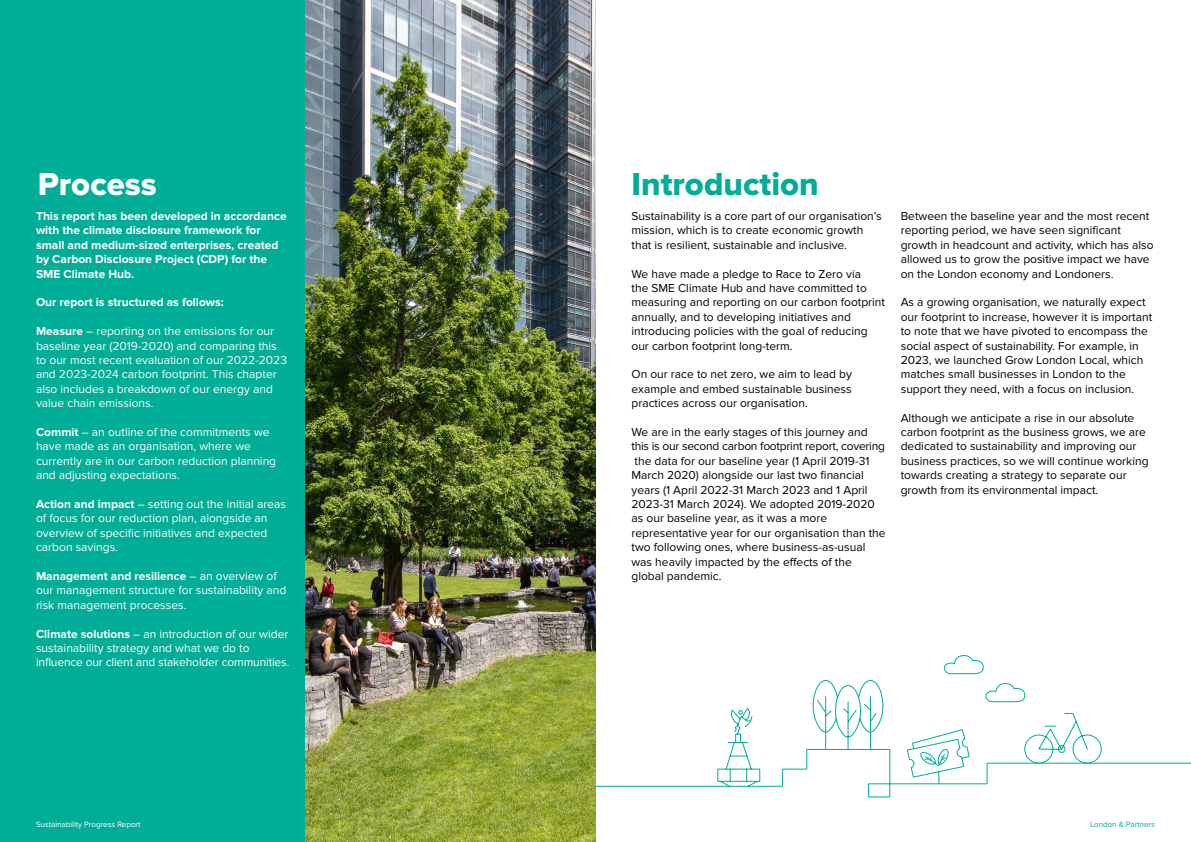
<style>
.page{position:relative;width:1191px;height:842px;background:#fff}
.page>*{position:absolute;margin:0;border:0;box-sizing:border-box;transform-origin:0 0}
.t1{font:33px "Proxima Nova Extrabld";color:#00ad97}
.t2{font:33px "Proxima Nova Extrabld";color:#fff}
.t3{font:12px/14.4px "Proxima Nova";color:#000}
.t4{font:12px/14.4px "Proxima Nova";color:#fff}
.t5{font:700 12px/14.4px "Proxima Nova";color:#fff}
.t6{font:8px "Proxima Nova";color:#fff}
.t7{font:8px "Proxima Nova";color:#00ad97}
.s1{font-weight:700}
</style>
<div class="page">
<div style="left:0;top:0;width:305px;height:842px;background:#00ad97"></div>
<svg style="left:730px;top:680px;width:350px;height:50px"></svg>
<svg style="left:595px;top:730px;width:596px;height:68px"></svg>
<svg style="left:943px;top:655px;width:83px;height:64px"></svg>
<img style="left:305px;top:0;width:290px;height:842px">
<h1 class="t2" style="left:38px;top:165px;width:121px">Process</h1>
<p class="t5" style="left:36px;top:209px;width:252px">This report has been developed in accordance with the climate disclosure framework for small and medium-sized enterprises, created by Carbon Disclosure Project (CDP) for the SME Climate Hub.</p>
<p class="t5" style="left:36px;top:295px;width:189px">Our report is structured as follows:</p>
<p class="t4" style="left:36px;top:324px;width:252px"><span class="s1">Measure</span> – reporting on the emissions for our baseline year (2019-2020) and comparing this to our most recent evaluation of our 2022-2023 and 2023-2024 carbon footprint. This chapter also includes a breakdown of our energy and value chain emissions.</p>
<p class="t4" style="left:36px;top:425px;width:242px"><span class="s1">Commit</span> – an outline of the commitments we have made as an organisation, where we currently are in our carbon reduction planning and adjusting expectations.</p>
<p class="t4" style="left:36px;top:497px;width:251px"><span class="s1">Action and impact</span> – setting out the initial areas of focus for our reduction plan, alongside an overview of specific initiatives and expected carbon savings.</p>
<p class="t4" style="left:36px;top:569px;width:252px"><span class="s1">Management and resilience</span> – an overview of our management structure for sustainability and risk management processes.</p>
<p class="t4" style="left:36px;top:626px;width:255px"><span class="s1">Climate solutions</span> – an introduction of our wider sustainability strategy and what we do to influence our client and stakeholder communities.</p>
<h1 class="t1" style="left:631px;top:165px;width:189px">Introduction</h1>
<p class="t3" style="left:631px;top:209px;width:252px">Sustainability is a core part of our organisation’s mission, which is to create economic growth that is resilient, sustainable and inclusive.</p>
<p class="t3" style="left:631px;top:266px;width:255px">We have made a pledge to Race to Zero via<br>the SME Climate Hub and have committed to measuring and reporting on our carbon footprint annually, and to developing initiatives and introducing policies with the goal of reducing our carbon footprint long-term.</p>
<p class="t3" style="left:631px;top:367px;width:222px;text-align:justify">On our race to net zero, we aim to lead by example and embed sustainable business practices across our organisation.</p>
<p class="t3" style="left:631px;top:425px;width:256px">We are in the early stages of this journey and this is our second carbon footprint report, covering the data for our baseline year (1 April 2019-31<br>March 2020) alongside our last two financial years (1 April 2022-31 March 2023 and 1 April 2023-31 March 2024). We adopted 2019-2020 as our baseline year, as it was a more representative year for our organisation than the two following ones, where business-as-usual was heavily impacted by the effects of the global pandemic.</p>
<p class="t3" style="left:900px;top:209px;width:254px">Between the baseline year and the most recent reporting period, we have seen significant growth in headcount and activity, which has also allowed us to grow the positive impact we have on the London economy and Londoners.</p>
<p class="t3" style="left:900px;top:295px;width:253px">As a growing organisation, we naturally expect our footprint to increase, however it is important to note that we have pivoted to encompass the social aspect of sustainability. For example, in 2023, we launched Grow London Local, which matches small businesses in London to the support they need, with a focus on inclusion.</p>
<p class="t3" style="left:900px;top:410px;width:249px">Although we anticipate a rise in our absolute carbon footprint as the business grows, we are dedicated to sustainability and improving our business practices, so we will continue working towards creating a strategy to separate our growth from its environmental impact.</p>
<p class="t6" style="left:36px;top:820px;width:106px">Sustainability Progress Report</p>
<p class="t7" style="left:1090px;top:820px;width:66px">London &amp; Partners</p>
</div>
